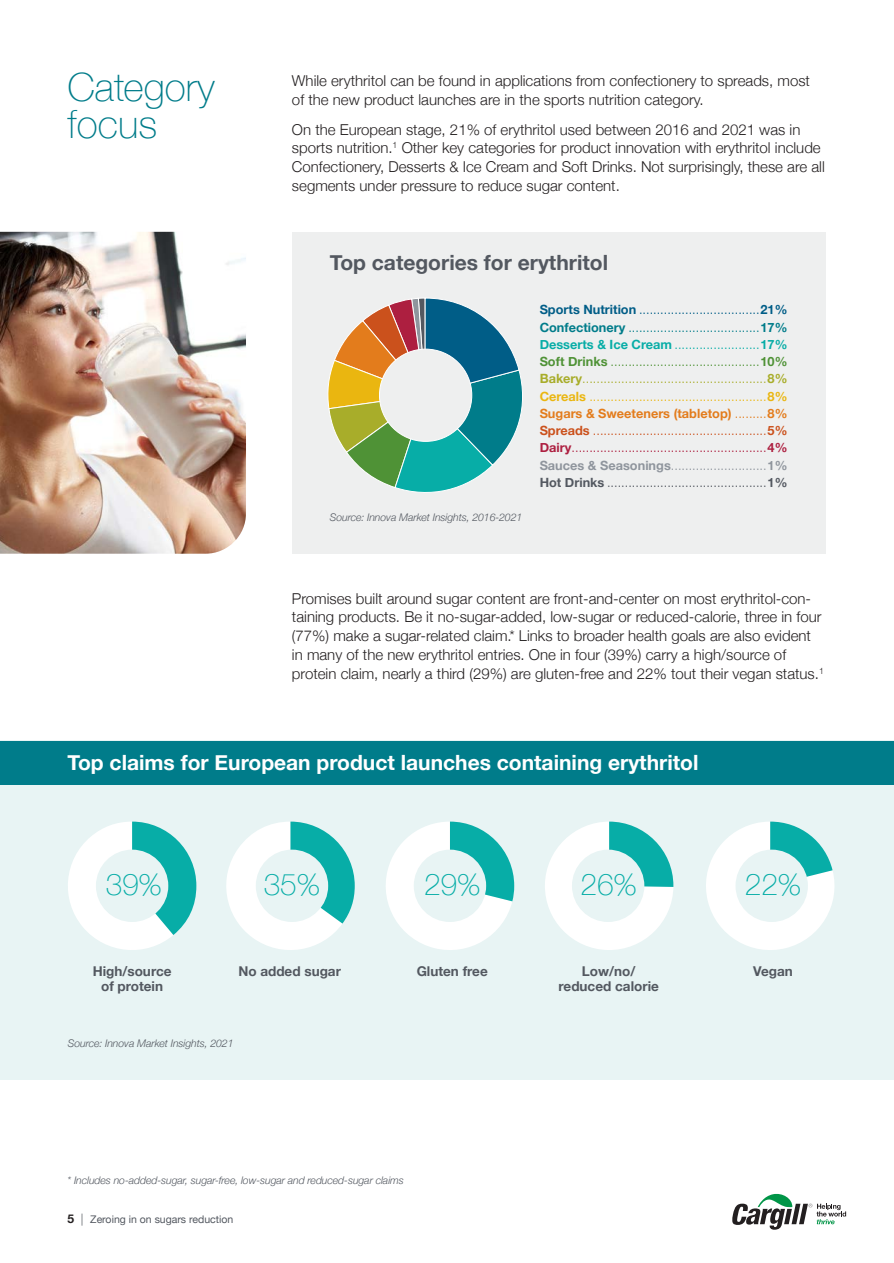
<style>
.page{position:relative;width:894px;height:1263px;background:#fff}
.page>*{position:absolute;margin:0;border:0;box-sizing:border-box;transform-origin:0 0}
.head{font:100 39px/37.5px "Helvetica Neue";color:#007c8a}
.head-2{font:100 30px "Helvetica Neue";letter-spacing:-.01em;color:#07ada7}
.head-3{font:700 21px "Helvetica Neue";color:#fff}
.body{font:700 21px "Helvetica Neue";color:#535860}
.body-2{font:300 15px/18.8px "Helvetica Neue";color:#231f20}
.head-4{font:700 13.5px/15px "Helvetica Neue";color:#535860;text-align:center}
.body-3{font:300 12.75px "Helvetica Neue";color:#ad1f40}
.body-4{font:300 12.75px "Helvetica Neue";color:#a8ad2a}
.body-5{font:300 12.75px "Helvetica Neue";color:#eab610}
.body-6{font:300 12.75px "Helvetica Neue";color:#cb511c}
.body-7{font:300 12.75px "Helvetica Neue";color:#535860}
.body-8{font:300 12.75px "Helvetica Neue";color:#4f9236}
.body-9{font:300 12.75px "Helvetica Neue";color:#007c8a}
.body-10{font:300 12.75px "Helvetica Neue";color:#005d87}
.body-11{font:300 12.75px "Helvetica Neue";color:#8f959d}
.body-12{font:300 12.75px "Helvetica Neue";color:#07ada7}
.body-13{font:700 12.75px "Helvetica Neue";color:#e37c1c}
.body-14{font:italic 300 10.5px "Helvetica Neue";letter-spacing:-.01em;color:#535860}
.t1{font:10.5px "Helvetica Neue";color:#535860}
.s1{font-weight:700}
.s2{font-weight:300}
.s3{font-weight:700;font-size:12px;color:#231f20}
.s4{font-weight:300;font-size:12px}
</style>
<div class="page">
<svg style="left:732px;top:1193px;width:113px;height:36px"></svg>
<div style="left:292px;top:232px;width:532px;height:322px;background:#eeefef"></div>
<svg style="left:328px;top:298px;width:195px;height:195px"></svg>
<div style="left:379px;top:349px;width:92px;height:92px;background:#eeefef;border-radius:50%"></div>
<div style="left:0;top:740px;width:893px;height:340px;background:#e8f4f4"></div>
<div style="left:0;top:741px;width:893px;height:43px;background:#007c8a"></div>
<svg style="left:68px;top:821px;width:128px;height:129px"></svg>
<div style="left:96px;top:849px;width:72px;height:73px;background:#e8f4f4;border-radius:50%"></div>
<svg style="left:226px;top:821px;width:128px;height:129px"></svg>
<div style="left:256px;top:849px;width:72px;height:73px;background:#e8f4f4;border-radius:50%"></div>
<svg style="left:386px;top:821px;width:128px;height:129px"></svg>
<div style="left:413px;top:849px;width:73px;height:73px;background:#e8f4f4;border-radius:50%"></div>
<svg style="left:545px;top:821px;width:128px;height:129px"></svg>
<div style="left:571px;top:849px;width:73px;height:73px;background:#e8f4f4;border-radius:50%"></div>
<svg style="left:706px;top:821px;width:129px;height:129px"></svg>
<div style="left:735px;top:849px;width:72px;height:73px;background:#e8f4f4;border-radius:50%"></div>
<img style="left:0;top:232px;width:246px;height:322px">
<p class="head" style="left:68px;top:66px;width:149px">Category focus</p>
<p class="body-2" style="left:292px;top:70px;width:519px">While erythritol can be found in applications from confectionery to spreads, most of the new product launches are in the sports nutrition category.</p>
<p class="body-2" style="left:292px;top:119px;width:534px">On the European stage, 21% of erythritol used between 2016 and 2021 was in sports nutrition.<sup>1</sup> Other key categories for product innovation with erythritol include Confectionery, Desserts &amp; Ice Cream and Soft Drinks. Not surprisingly, these are all segments under pressure to reduce sugar content.</p>
<p class="body" style="left:330px;top:246px;width:279px">Top categories for erythritol</p>
<p class="body-14" style="left:330px;top:509px;width:194px">Source: Innova Market Insights, 2016-2021</p>
<p class="body-10" style="left:539px;top:299px;width:249px"><span class="s1">Sports Nutrition</span> ..................................<span class="s1">21%</span></p>
<p class="body-9" style="left:539px;top:317px;width:249px"><span class="s1">Confectionery</span> .....................................<span class="s1">17%</span></p>
<p class="body-12" style="left:539px;top:334px;width:249px"><span class="s1">Desserts &amp; Ice Cream</span> ........................<span class="s1">17%</span></p>
<p class="body-8" style="left:539px;top:351px;width:249px"><span class="s1">Soft Drinks</span> ..........................................<span class="s1">10%</span></p>
<p class="body-4" style="left:539px;top:368px;width:249px"><span class="s1">Bakery</span>....................................................<span class="s1">8%</span></p>
<p class="body-5" style="left:539px;top:386px;width:249px"><span class="s1">Cereals</span> ..................................................<span class="s1">8%</span></p>
<p class="body-13" style="left:539px;top:403px;width:249px">Sugars &amp; Sweeteners (tabletop) <span class="s2">.........</span>8%</p>
<p class="body-6" style="left:539px;top:420px;width:249px"><span class="s1">Spreads</span> .................................................<span class="s1">5%</span></p>
<p class="body-3" style="left:539px;top:437px;width:249px"><span class="s1">Dairy</span>.......................................................<span class="s1">4%</span></p>
<p class="body-11" style="left:539px;top:455px;width:249px"><span class="s1">Sauces &amp; Seasonings</span>...........................<span class="s1">1%</span></p>
<p class="body-7" style="left:539px;top:472px;width:249px"><span class="s1">Hot Drinks</span> .............................................<span class="s1">1%</span></p>
<p class="body-2" style="left:292px;top:588px;width:533px">Promises built around sugar content are front-and-center on most erythritol-con&shy;taining products. Be it no-sugar-added, low-sugar or reduced-calorie, three in four (77%) make a sugar-related claim.* Links to broader health goals are also evident in many of the new erythritol entries. One in four (39%) carry a high/source of protein claim, nearly a third (29%) are gluten-free and 22% tout their vegan status.<sup>1</sup></p>
<p class="head-3" style="left:68px;top:745px;width:632px">Top claims for European product launches containing erythritol</p>
<p class="head-2" style="left:106px;top:861px;width:58px">39%</p>
<p class="head-2" style="left:264px;top:861px;width:58px">35%</p>
<p class="head-2" style="left:424px;top:861px;width:58px">29%</p>
<p class="head-2" style="left:580px;top:861px;width:58px">26%</p>
<p class="head-2" style="left:744px;top:861px;width:58px">22%</p>
<p class="head-4" style="left:93px;top:964px;width:80px">High/source of protein</p>
<p class="head-4" style="left:238px;top:964px;width:104px">No added sugar</p>
<p class="head-4" style="left:416px;top:964px;width:72px">Gluten free</p>
<p class="head-4" style="left:558px;top:964px;width:102px">Low/no/ reduced calorie</p>
<p class="head-4" style="left:753px;top:964px;width:41px">Vegan</p>
<p class="body-14" style="left:68px;top:1034px;width:167px">Source: Innova Market Insights, 2021</p>
<p class="body-14" style="left:68px;top:1171px;width:338px">* Includes no-added-sugar, sugar-free, low-sugar and reduced-sugar claims</p>
<p class="t1" style="left:68px;top:1211px;width:167px"><span class="s3">5</span> <span class="s4">|</span> Zeroing in on sugars reduction</p>
</div>
